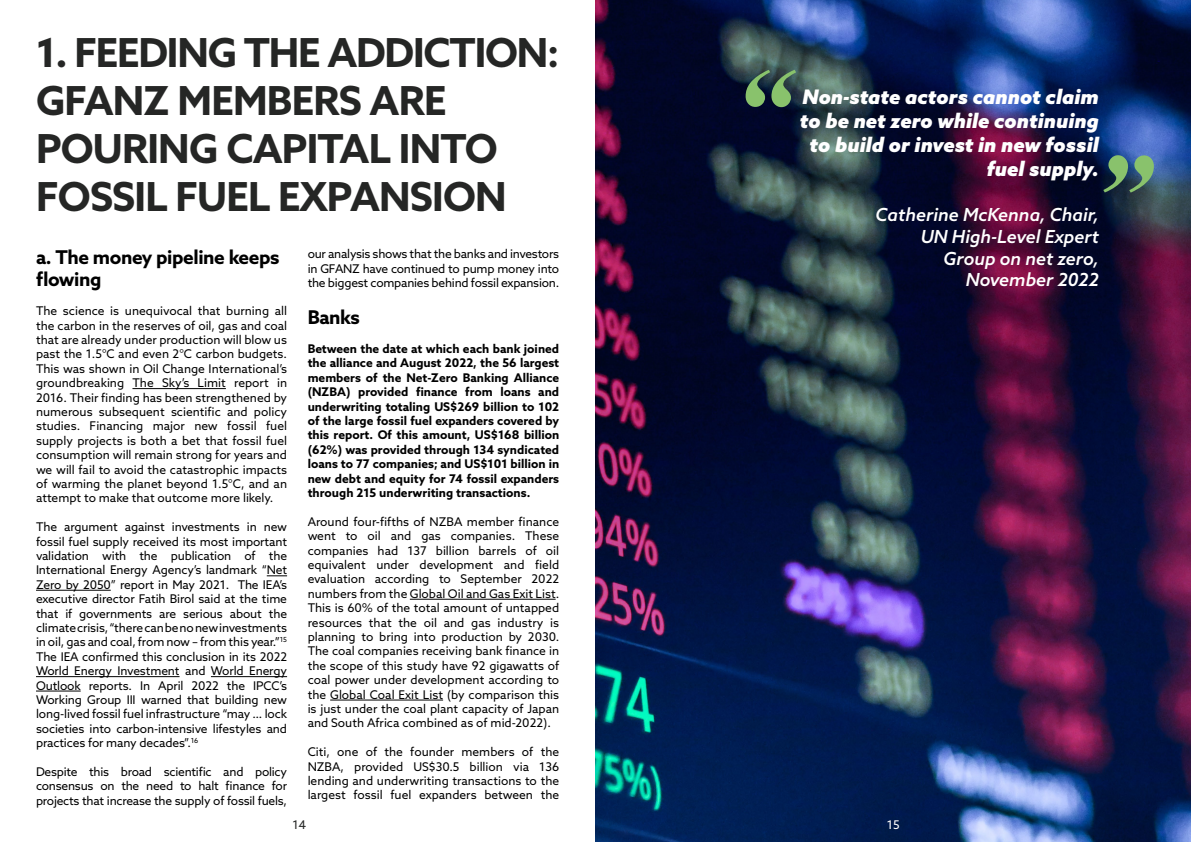
<style>
.page{position:relative;width:1191px;height:842px;background:#fff}
.page>*{position:absolute;margin:0;border:0;box-sizing:border-box;transform-origin:0 0}
.t1{font:italic 700 120px "Times New Roman";color:#89c26c}
.t2{font:700 40px/48px "Azo Sans";letter-spacing:-.02em;color:#252625}
.t3{font:italic 900 20px/24px "Azo Sans";color:#fff;text-align:right}
.t4{font:700 19px/22.8px "Azo Sans";letter-spacing:-.02em;color:#000}
.t5{font:italic 500 18px/21.6px "Azo Sans";color:#fff;text-align:right}
.t6{font:12px/14.4px "Azo Sans";letter-spacing:-.01em;color:#000;text-align:justify}
.t7{font:700 12px/14.4px "Azo Sans";color:#000;text-align:justify}
.t8{font:12px "Azo Sans";color:#252625}
.t9{font:12px "Azo Sans";color:#fff}
</style>
<div class="page">
<hr style="left:132px;top:388px;width:94px;height:1px;background:#000">
<svg style="left:267px;top:575px;width:20px;height:1px"></svg>
<hr style="left:36px;top:590px;width:75px;height:1px;background:#000">
<hr style="left:36px;top:676px;width:143px;height:1px;background:#000">
<hr style="left:211px;top:676px;width:76px;height:1px;background:#000">
<hr style="left:36px;top:691px;width:45px;height:1px;background:#000">
<hr style="left:410px;top:599px;width:145px;height:1px;background:#000">
<hr style="left:330px;top:700px;width:113px;height:1px;background:#000">
<img style="left:595px;top:1px;width:596px;height:841px">
<h2 class="t2" style="left:36px;top:28px;width:525px">1. FEEDING THE ADDICTION:<br>GFANZ MEMBERS ARE<br>POURING CAPITAL INTO<br>FOSSIL FUEL EXPANSION</h2>
<h3 class="t4" style="left:36px;top:245px;width:245px">a. The money pipeline keeps flowing</h3>
<p class="t6" style="left:36px;top:303px;width:253px">The science is unequivocal that burning all the carbon in the reserves of oil, gas and coal that are already under production will blow us past the 1.5°C and even 2°C carbon budgets.<br>This was shown in Oil Change International’s groundbreaking The Sky’s Limit report in 2016. Their finding has been strengthened by numerous subsequent scientific and policy studies. Financing major new fossil fuel supply projects is both a bet that fossil fuel consumption will remain strong for years and we will fail to avoid the catastrophic impacts of warming the planet beyond 1.5°C, and an attempt to make that outcome more likely.</p>
<p class="t6" style="left:36px;top:519px;width:253px">The argument against investments in new fossil fuel supply received its most important validation with the publication of the International Energy Agency’s landmark “Net Zero by 2050” report in May 2021. The IEA’s executive director Fatih Birol said at the time that if governments are serious about the climate crisis, “there can be no new investments in oil, gas and coal, from now – from this year.”<sup>15<br></sup>The IEA confirmed this conclusion in its 2022<br>World Energy Investment and World Energy Outlook reports. In April 2022 the IPCC’s Working Group III warned that building new long-lived fossil fuel infrastructure “may … lock societies into carbon-intensive lifestyles and practices for many decades”.<sup>16</sup></p>
<p class="t6" style="left:36px;top:764px;width:253px">Despite this broad scientific and policy consensus on the need to halt finance for projects that increase the supply of fossil fuels,</p>
<p class="t6" style="left:308px;top:246px;width:253px">our analysis shows that the banks and investors in GFANZ have continued to pump money into the biggest companies behind fossil expansion.</p>
<h3 class="t4" style="left:308px;top:306px;width:54px">Banks</h3>
<p class="t7" style="left:308px;top:341px;width:253px">Between the date at which each bank joined the alliance and August 2022, the 56 largest members of the Net-Zero Banking Alliance (NZBA) provided finance from loans and underwriting totaling US$269 billion to 102 of the large fossil fuel expanders covered by this report. Of this amount, US$168 billion (62%) was provided through 134 syndicated loans to 77 companies; and US$101 billion in new debt and equity for 74 fossil expanders through 215 underwriting transactions.</p>
<p class="t6" style="left:308px;top:514px;width:253px">Around four-fifths of NZBA member finance went to oil and gas companies. These companies had 137 billion barrels of oil equivalent under development and field evaluation according to September 2022 numbers from the Global Oil and Gas Exit List.<br>This is 60% of the total amount of untapped resources that the oil and gas industry is planning to bring into production by 2030.<br>The coal companies receiving bank finance in the scope of this study have 92 gigawatts of coal power under development according to the Global Coal Exit List (by comparison this is just under the coal plant capacity of Japan and South Africa combined as of mid-2022).</p>
<p class="t6" style="left:308px;top:744px;width:253px">Citi, one of the founder members of the NZBA, provided US$30.5 billion via 136 lending and underwriting transactions to the largest fossil fuel expanders between the</p>
<p class="t8" style="left:292px;top:816px;width:15px">14</p>
<h1 class="t1" style="left:731px;top:27px;width:61px">“</h1>
<h3 class="t3" style="left:800px;top:84px;width:300px">Non-state actors cannot claim to be net zero while continuing to build or invest in new fossil fuel supply.</h3>
<h3 class="t5" style="left:875px;top:204px;width:225px">Catherine McKenna, Chair,<br>UN High-Level Expert<br>Group on net zero,<br>November 2022</h3>
<h1 class="t1" style="left:1089px;top:113px;width:61px">”</h1>
<p class="t9" style="left:887px;top:817px;width:14px">15</p>
</div>
